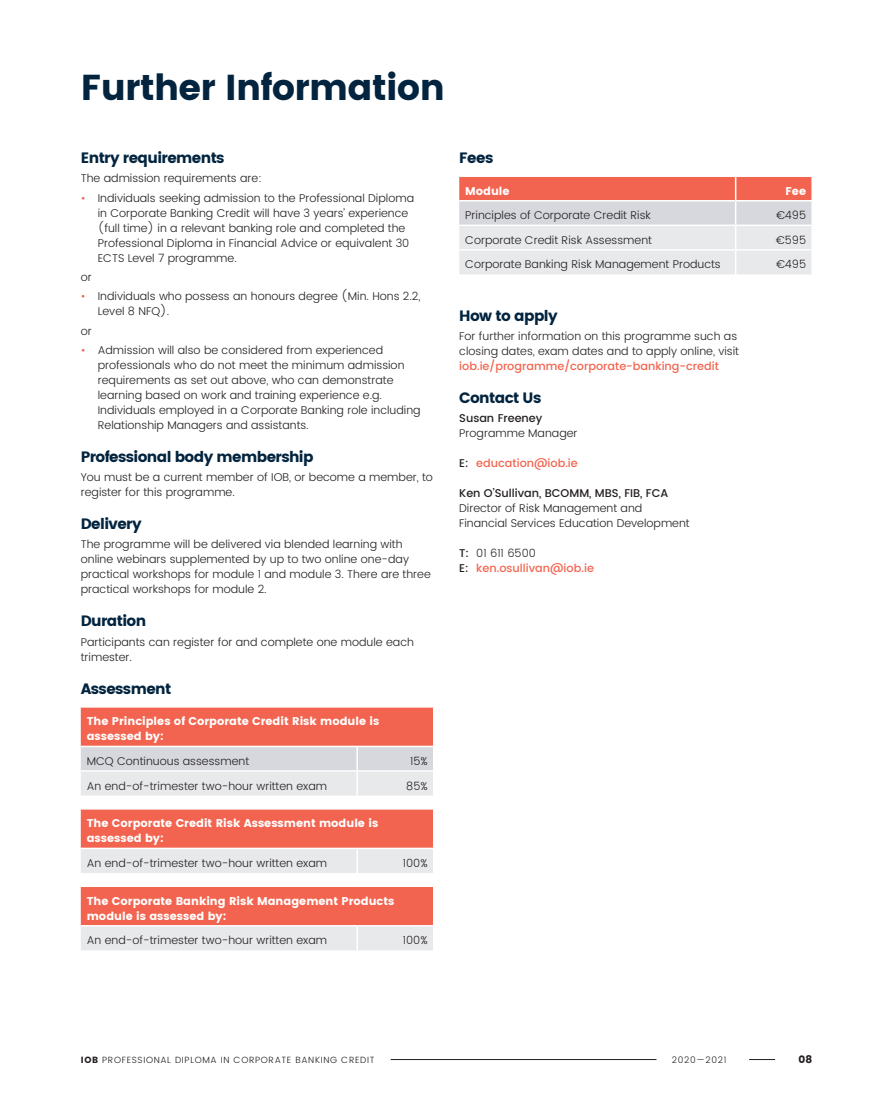
<style>
.page{position:relative;width:893px;height:1106px;background:#fff}
.page>*{position:absolute;margin:0;border:0;box-sizing:border-box;transform-origin:0 0}
.t1{font:36px "Poppins";letter-spacing:-.02em;color:#02243f}
.t2{font:15px "Poppins";letter-spacing:-.04em;color:#02243f}
.t3{font:300 11.25px/15px "Poppins";color:#231f20}
.t4{font:11.25px/15px "Poppins";color:#fff}
.t5{font:500 11.25px/15px "Poppins";color:#f2644f}
.t6{font:500 11.25px "Poppins";color:#231f20}
.t7{font:10.5px "Poppins";color:#231f20}
.t8{font:300 9px "Poppins";letter-spacing:.075em;color:#231f20}
.s1{color:#f2644f}
.s2{color:#231f20}
.s3{font-weight:300;color:#231f20}
.s4{font-weight:400}
</style>
<div class="page">
<svg style="left:749px;top:1059px;width:26px;height:1px"></svg>
<hr style="left:391px;top:1059px;width:265px;height:1px;background:#231f20">
<div style="left:81px;top:707px;width:352px;height:38px;background:#f2644f"></div>
<svg style="left:81px;top:809px;width:352px;height:141px;background:#efa196"></svg>
<svg style="left:81px;top:747px;width:352px;height:49px;background:#e0e2e5"></svg>
<hr style="left:81px;top:847px;width:276px;height:2px;background:#fff">
<hr style="left:357px;top:847px;width:77px;height:2px;background:#fff">
<hr style="left:356px;top:849px;width:2px;height:24px;background:#fff">
<svg style="left:356px;top:873px;width:2px;height:12px"></svg>
<hr style="left:81px;top:885px;width:276px;height:2px;background:#fff">
<hr style="left:357px;top:885px;width:77px;height:2px;background:#fff">
<hr style="left:81px;top:925px;width:276px;height:1px;background:#fff">
<hr style="left:357px;top:925px;width:77px;height:1px;background:#fff">
<hr style="left:356px;top:926px;width:2px;height:24px;background:#fff">
<svg style="left:459px;top:176px;width:353px;height:98px;background:#e7c7c4"></svg>
<hr style="left:811px;top:251px;width:2px;height:23px;background:#fff">
<h1 class="t1" style="left:81px;top:66px;width:366px">Further Information</h1>
<h2 class="t2" style="left:81px;top:149px;width:145px">Entry requirements</h2>
<p class="t3" style="left:81px;top:171px;width:182px">The admission requirements are:</p>
<p class="t3" style="left:98px;top:191px;width:318px;text-indent:-17px"><span class="s1">•</span> Individuals seeking admission to the Professional Diploma in Corporate Banking Credit will have 3 years’ experience (full time) in a relevant banking role and completed the Professional Diploma in Financial Advice or equivalent 30<br>ECTS Level 7 programme.</p>
<p class="t3" style="left:81px;top:270px;width:13px">or</p>
<p class="t3" style="left:98px;top:289px;width:324px;text-indent:-17px"><span class="s1">•</span> Individuals who possess an honours degree (Min. Hons 2.2,<br>Level 8 NFQ).</p>
<p class="t3" style="left:81px;top:323px;width:13px">or</p>
<p class="t3" style="left:98px;top:343px;width:324px;text-indent:-17px"><span class="s1">•</span> Admission will also be considered from experienced professionals who do not meet the minimum admission requirements as set out above, who can demonstrate learning based on work and training experience e.g.<br>Individuals employed in a Corporate Banking role including Relationship Managers and assistants.</p>
<h2 class="t2" style="left:81px;top:448px;width:234px">Professional body membership</h2>
<p class="t3" style="left:81px;top:470px;width:354px">You must be a current member of IOB, or become a member, to register for this programme.</p>
<h2 class="t2" style="left:81px;top:515px;width:62px">Delivery</h2>
<p class="t3" style="left:81px;top:537px;width:352px">The programme will be delivered via blended learning with online webinars supplemented by up to two online one-day practical workshops for module 1 and module 3. There are three practical workshops for module 2.</p>
<h2 class="t2" style="left:81px;top:612px;width:67px">Duration</h2>
<p class="t3" style="left:81px;top:634px;width:335px">Participants can register for and complete one module each trimester.</p>
<h2 class="t2" style="left:81px;top:679px;width:92px">Assessment</h2>
<p class="t4" style="left:87px;top:714px;width:294px">The Principles of Corporate Credit Risk module is assessed by:</p>
<p class="t3" style="left:87px;top:754px;width:164px">MCQ Continuous assessment</p>
<p class="t3" style="left:410px;top:754px;width:19px">15%</p>
<p class="t3" style="left:87px;top:778px;width:242px">An end-of-trimester two-hour written exam</p>
<p class="t3" style="left:406px;top:778px;width:23px">85%</p>
<p class="t4" style="left:87px;top:816px;width:293px">The Corporate Credit Risk Assessment module is assessed by:</p>
<p class="t3" style="left:87px;top:856px;width:242px">An end-of-trimester two-hour written exam</p>
<p class="t3" style="left:403px;top:856px;width:26px">100%</p>
<p class="t4" style="left:87px;top:893px;width:309px">The Corporate Banking Risk Management Products module is assessed by:</p>
<p class="t3" style="left:87px;top:933px;width:242px">An end-of-trimester two-hour written exam</p>
<p class="t3" style="left:403px;top:933px;width:26px">100%</p>
<h2 class="t2" style="left:459px;top:149px;width:36px">Fees</h2>
<p class="t4" style="left:465px;top:183px;width:46px">Module</p>
<p class="t4" style="left:785px;top:183px;width:22px">Fee</p>
<p class="t3" style="left:465px;top:208px;width:187px">Principles of Corporate Credit Risk</p>
<p class="t3" style="left:776px;top:208px;width:32px">€495</p>
<p class="t3" style="left:465px;top:233px;width:188px">Corporate Credit Risk Assessment</p>
<p class="t3" style="left:776px;top:233px;width:32px">€595</p>
<p class="t3" style="left:465px;top:257px;width:257px">Corporate Banking Risk Management Products</p>
<p class="t3" style="left:776px;top:257px;width:32px">€495</p>
<h2 class="t2" style="left:459px;top:306px;width:100px">How to apply</h2>
<p class="t3" style="left:459px;top:329px;width:281px">For further information on this programme such as closing dates, exam dates and to apply online, visit</p>
<p class="t5" style="left:459px;top:358px;width:261px">iob.ie/programme/corporate-banking-credit</p>
<h2 class="t2" style="left:459px;top:389px;width:84px">Contact Us</h2>
<p class="t6" style="left:459px;top:410px;width:85px">Susan Freeney</p>
<p class="t3" style="left:459px;top:426px;width:120px">Programme Manager</p>
<p class="t5" style="left:459px;top:456px;width:120px"><span class="s2">E:</span> education@iob.ie</p>
<p class="t6" style="left:459px;top:485px;width:210px">Ken O’Sullivan, BCOMM, MBS, FIB, FCA</p>
<p class="t3" style="left:459px;top:501px;width:232px">Director of Risk Management and<br>Financial Services Education Development</p>
<p class="t5" style="left:459px;top:546px;width:136px"><span class="s2">T:</span> <span class="s3">01 611 6500<br></span><span class="s2">E:</span> ken.osullivan@iob.ie</p>
<p class="t8" style="left:81px;top:1053px;width:295px"><span class="s4">IOB</span> PROFESSIONAL DIPLOMA IN CORPORATE BANKING CREDIT</p>
<p class="t8" style="left:672px;top:1053px;width:56px">2020—2021</p>
<p class="t7" style="left:798px;top:1053px;width:15px">08</p>
</div>
